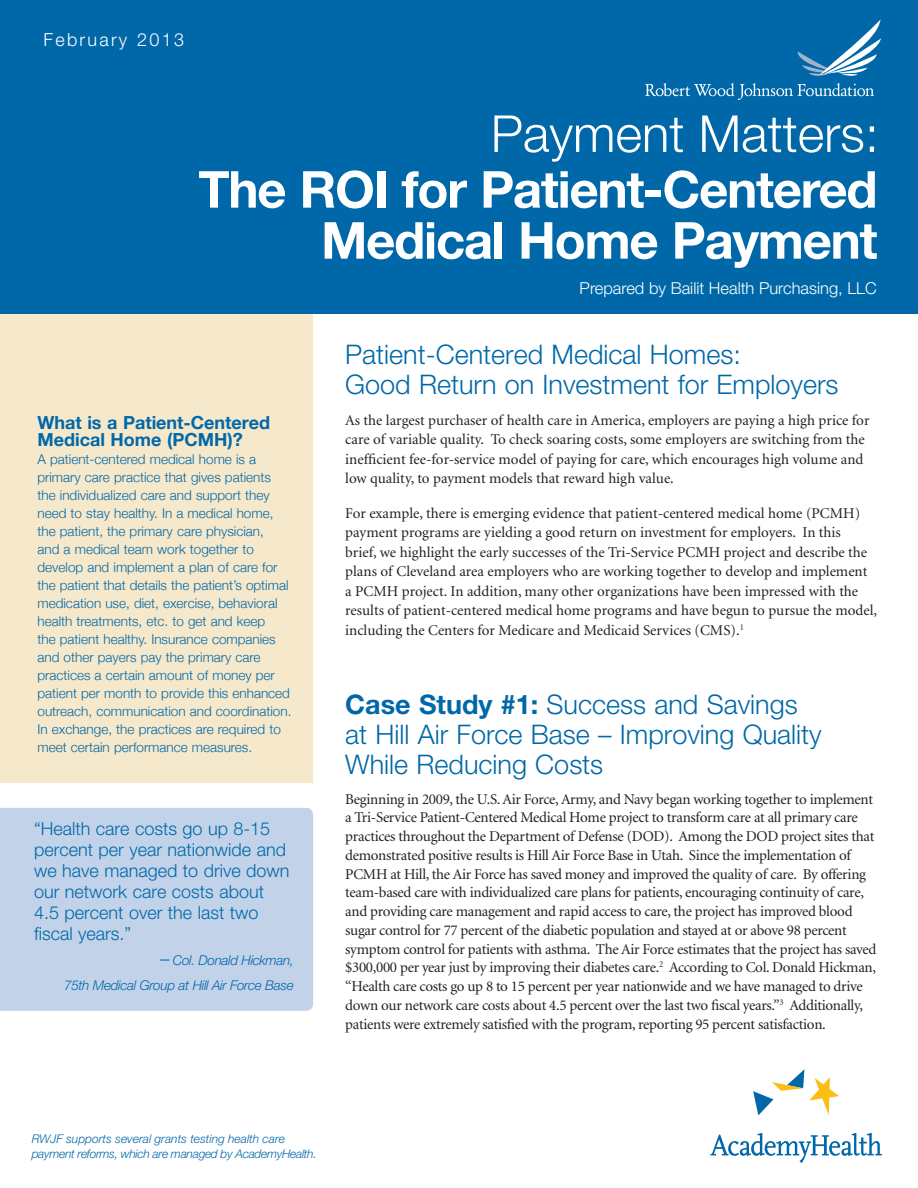
<style>
.page{position:relative;width:918px;height:1188px;background:#fff}
.page>*{position:absolute;margin:0;border:0;box-sizing:border-box;transform-origin:0 0}
.t1{font:700 51px/51px "Helvetica Neue LT Std";letter-spacing:-.025em;color:#fff;text-align:right}
.t2{font:300 51px "Helvetica Neue LT Std";color:#fff}
.t3{font:300 27px/30px "Helvetica Neue LT Std";color:#0068a9}
.t4{font:300 18px/21px "Helvetica Neue LT Std";color:#0068a9}
.t5{font:700 18px/16.5px "Helvetica Neue";color:#0068a9}
.t6{font:300 18px "Helvetica Neue LT Std";letter-spacing:.125em;color:#fff}
.t7{font:300 16.5px "Helvetica Neue LT Std";color:#fff}
.NEW_body{font:15px/18.8px "Minion";letter-spacing:-.015em;color:#231f20}
.t8{font:300 13.5px/18px "Helvetica Neue";color:#0068a9}
.t9{font:italic 300 13.5px "Helvetica Neue LT Std";letter-spacing:-.025em;color:#0068a9}
.t10{font:italic 300 12px/14.4px "Helvetica Neue LT Std";letter-spacing:-.025em;color:#0068a9}
.s1{font-style:normal;font-size:18px}
.s2{font-weight:700}
</style>
<div class="page">
<div style="left:0;top:808px;width:313px;height:203px;background:#c2d3e9"></div>
<div style="left:0;top:283px;width:312px;height:499px;background:#f6e8ca"></div>
<div style="left:0;top:0;width:918px;height:313px;background:#0068a9"></div>
<svg style="left:753px;top:1069px;width:86px;height:46px"></svg>
<svg style="left:711px;top:1133px;width:171px;height:30px"></svg>
<svg style="left:645px;top:20px;width:236px;height:80px"></svg>
<p class="t6" style="left:44px;top:28px;width:142px">February 2013</p>
<p class="t2" style="left:491px;top:103px;width:390px">Payment Matters:</p>
<p class="t1" style="left:198px;top:163px;width:681px">The ROI for Patient-Centered<br>Medical Home Payment</p>
<p class="t7" style="left:580px;top:278px;width:299px">Prepared by Bailit Health Purchasing, LLC</p>
<p class="t5" style="left:38px;top:414px;width:234px">What is a Patient-Centered<br>Medical Home (PCMH)?</p>
<p class="t8" style="left:38px;top:449px;width:255px">A patient-centered medical home is a primary care practice that gives patients the individualized care and support they need to stay healthy. In a medical home, the patient, the primary care physician,<br>and a medical team work together to develop and implement a plan of care for the patient that details the patient’s optimal medication use, diet, exercise, behavioral health treatments, etc. to get and keep<br>the patient healthy. Insurance companies and other payers pay the primary care practices a certain amount of money per patient per month to provide this enhanced outreach, communication and coordination.<br>In exchange, the practices are required to meet certain performance measures.</p>
<p class="t4" style="left:34px;top:817px;width:257px">“Health care costs go up 8-15 percent per year nationwide and we have managed to drive down our network care costs about<br>4.5 percent over the last two fiscal years.”</p>
<p class="t9" style="left:161px;top:953px;width:135px"><span class="s1">–</span> Col. Donald Hickman,</p>
<p class="t9" style="left:64px;top:977px;width:231px">75th Medical Group at Hill Air Force Base</p>
<p class="t3" style="left:345px;top:339px;width:495px">Patient-Centered Medical Homes:<br>Good Return on Investment for Employers</p>
<p class="NEW_body" style="left:345px;top:411px;width:526px;line-height:19.5px">As the largest purchaser of health care in America, employers are paying a high price for care of variable quality. To check soaring costs, some employers are switching from the inefficient fee-for-service model of paying for care, which encourages high volume and low quality, to payment models that reward high value.</p>
<p class="NEW_body" style="left:345px;top:504px;width:533px;line-height:19.5px">For example, there is emerging evidence that patient-centered medical home (PCMH) payment programs are yielding a good return on investment for employers. In this<br>brief, we highlight the early successes of the Tri-Service PCMH project and describe the plans of Cleveland area employers who are working together to develop and implement a PCMH project. In addition, many other organizations have been impressed with the results of patient-centered medical home programs and have begun to pursue the model, including the Centers for Medicare and Medicaid Services (CMS).<sup>1</sup></p>
<p class="t3" style="left:345px;top:689px;width:478px"><span class="s2">Case Study #1:</span> Success and Savings at Hill Air Force Base – Improving Quality<br>While Reducing Costs</p>
<p class="NEW_body" style="left:345px;top:790px;width:533px">Beginning in 2009, the U.S. Air Force, Army, and Navy began working together to implement a Tri-Service Patient-Centered Medical Home project to transform care at all primary care practices throughout the Department of Defense (DOD). Among the DOD project sites that demonstrated positive results is Hill Air Force Base in Utah. Since the implementation of PCMH at Hill, the Air Force has saved money and improved the quality of care. By offering team-based care with individualized care plans for patients, encouraging continuity of care, and providing care management and rapid access to care, the project has improved blood sugar control for 77 percent of the diabetic population and stayed at or above 98 percent symptom control for patients with asthma. The Air Force estimates that the project has saved $300,000 per year just by improving their diabetes care.<sup>2</sup> According to Col. Donald Hickman, “Health care costs go up 8 to 15 percent per year nationwide and we have managed to drive down our network care costs about 4.5 percent over the last two fiscal years.”<sup>3</sup> Additionally, patients were extremely satisfied with the program, reporting 95 percent satisfaction.</p>
<p class="t10" style="left:32px;top:1132px;width:287px">RWJF supports several grants testing health care payment reforms, which are managed by AcademyHealth.</p>
</div>
